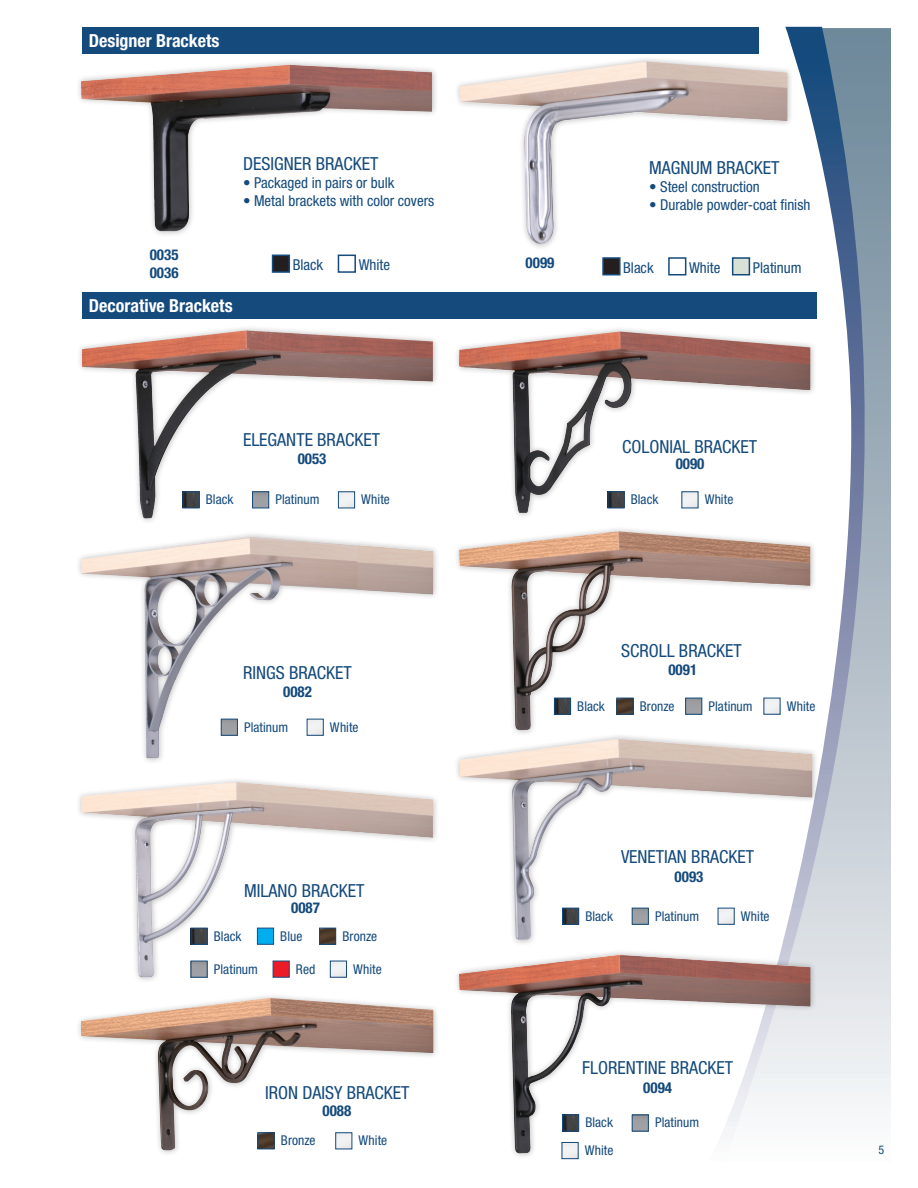
<style>
.page{position:relative;width:918px;height:1188px;background:#fff}
.page>*{position:absolute;margin:0;border:0;box-sizing:border-box;transform-origin:0 0}
.t1{font:condensed 18px "Helvetica Neue";color:#144a7c}
.t2{font:700 condensed 18px "Helvetica Neue";color:#fff}
.t3{font:condensed 15px "Helvetica Neue";color:#144a7c}
.t4{font:700 condensed 15px "Helvetica Neue";color:#144a7c}
.t5{font:condensed 13.5px "Helvetica Neue";letter-spacing:.005em;color:#144a7c}
.t6{font:condensed 12px "Helvetica Neue";color:#144a7c}
</style>
<div class="page">
<img style="left:459px;top:62px;width:249px;height:182px">
<div style="left:82px;top:27px;width:676px;height:27px;background:#144a7c"></div>
<svg style="left:708px;top:27px;width:183px;height:1082px"></svg>
<div style="left:453px;top:949px;width:364px;height:211px;background:#231f20;opacity:.3"></div>
<img style="left:459px;top:955px;width:351px;height:199px">
<div style="left:453px;top:733px;width:366px;height:213px;background:#231f20;opacity:.3"></div>
<img style="left:459px;top:739px;width:353px;height:201px">
<div style="left:454px;top:526px;width:363px;height:210px;background:#fff"></div>
<img style="left:459px;top:531px;width:351px;height:199px">
<div style="left:453px;top:326px;width:364px;height:193px;background:#231f20;opacity:.3"></div>
<img style="left:459px;top:332px;width:351px;height:182px">
<img style="left:81px;top:998px;width:352px;height:152px">
<img style="left:81px;top:782px;width:352px;height:195px">
<div style="left:76px;top:325px;width:363px;height:200px;background:#231f20;opacity:.3"></div>
<img style="left:82px;top:331px;width:163px;height:187px">
<div style="left:75px;top:59px;width:364px;height:179px;background:#231f20;opacity:.3"></div>
<img style="left:81px;top:65px;width:207px;height:162px">
<div style="left:75px;top:531px;width:365px;height:233px;background:#231f20;opacity:.3"></div>
<img style="left:81px;top:537px;width:169px;height:221px">
<img style="left:357px;top:545px;width:76px;height:50px">
<div style="left:433px;top:202px;width:14px;height:66px;background:#fff"></div>
<div style="left:82px;top:292px;width:734px;height:27px;background:#144a7c"></div>
<div style="left:272px;top:255px;width:18px;height:18px;background:#231f20;border:2px solid #144a7c"></div>
<div style="left:338px;top:255px;width:18px;height:18px;border:2px solid #144a7c"></div>
<div style="left:602px;top:257px;width:19px;height:18px;background:#231f20;border:2px solid #144a7c"></div>
<div style="left:668px;top:257px;width:18px;height:18px;border:2px solid #144a7c"></div>
<div style="left:732px;top:257px;width:18px;height:18px;background:#d9e1d7;border:2px solid #144a7c"></div>
<img style="left:610px;top:493px;width:12px;height:13px">
<div style="left:608px;top:491px;width:16px;height:17px;border:1px solid #144a7c"></div>
<img style="left:185px;top:493px;width:12px;height:13px">
<div style="left:183px;top:491px;width:16px;height:17px;border:1px solid #144a7c"></div>
<img style="left:564px;top:910px;width:13px;height:13px">
<div style="left:562px;top:908px;width:17px;height:17px;border:1px solid #144a7c"></div>
<img style="left:564px;top:1117px;width:13px;height:13px">
<div style="left:562px;top:1115px;width:17px;height:17px;border:1px solid #144a7c"></div>
<img style="left:556px;top:700px;width:13px;height:13px">
<div style="left:554px;top:698px;width:17px;height:17px;border:1px solid #144a7c"></div>
<img style="left:193px;top:930px;width:13px;height:13px">
<div style="left:191px;top:928px;width:17px;height:17px;border:1px solid #144a7c"></div>
<img style="left:619px;top:700px;width:13px;height:13px">
<div style="left:617px;top:698px;width:17px;height:17px;border:1px solid #144a7c"></div>
<img style="left:260px;top:1134px;width:13px;height:13px">
<div style="left:258px;top:1132px;width:17px;height:17px;border:1px solid #144a7c"></div>
<div style="left:257px;top:928px;width:17px;height:17px;background:#00aeef;border:1px solid #144a7c"></div>
<img style="left:321px;top:930px;width:13px;height:13px">
<div style="left:319px;top:928px;width:17px;height:17px;border:1px solid #144a7c"></div>
<img style="left:254px;top:493px;width:13px;height:13px">
<div style="left:252px;top:491px;width:17px;height:17px;border:1px solid #144a7c"></div>
<img style="left:634px;top:910px;width:13px;height:13px">
<div style="left:632px;top:908px;width:17px;height:17px;border:1px solid #144a7c"></div>
<img style="left:634px;top:1117px;width:13px;height:13px">
<div style="left:632px;top:1115px;width:17px;height:17px;border:1px solid #144a7c"></div>
<img style="left:687px;top:700px;width:13px;height:13px">
<div style="left:685px;top:698px;width:17px;height:17px;border:1px solid #144a7c"></div>
<img style="left:193px;top:963px;width:13px;height:13px">
<div style="left:191px;top:961px;width:17px;height:17px;border:1px solid #144a7c"></div>
<div style="left:273px;top:961px;width:17px;height:17px;background:#eb1c27;border:1px solid #144a7c"></div>
<img style="left:223px;top:721px;width:13px;height:13px">
<div style="left:221px;top:719px;width:17px;height:17px;border:1px solid #144a7c"></div>
<img style="left:683px;top:493px;width:13px;height:13px">
<img style="left:340px;top:493px;width:13px;height:13px">
<div style="left:338px;top:491px;width:17px;height:17px;border:1px solid #144a7c"></div>
<img style="left:720px;top:910px;width:13px;height:13px">
<div style="left:718px;top:908px;width:17px;height:17px;border:1px solid #144a7c"></div>
<img style="left:564px;top:1144px;width:13px;height:13px">
<div style="left:562px;top:1142px;width:17px;height:17px;border:1px solid #144a7c"></div>
<img style="left:766px;top:700px;width:12px;height:13px">
<div style="left:764px;top:698px;width:16px;height:17px;border:1px solid #144a7c"></div>
<img style="left:337px;top:1134px;width:13px;height:13px">
<div style="left:335px;top:1132px;width:17px;height:17px;border:1px solid #144a7c"></div>
<img style="left:332px;top:963px;width:13px;height:13px">
<div style="left:330px;top:961px;width:17px;height:17px;border:1px solid #144a7c"></div>
<img style="left:309px;top:721px;width:13px;height:13px">
<div style="left:307px;top:719px;width:17px;height:17px;border:1px solid #144a7c"></div>
<p class="t2" style="left:89px;top:30px;width:132px">Designer Brackets</p>
<p class="t1" style="left:243px;top:153px;width:137px">DESIGNER BRACKET</p>
<p class="t3" style="left:243px;top:174px;width:153px">• Packaged in pairs or bulk</p>
<p class="t3" style="left:243px;top:192px;width:193px">• Metal brackets with color covers</p>
<p class="t4" style="left:150px;top:246px;width:30px">0035</p>
<p class="t4" style="left:150px;top:264px;width:30px">0036</p>
<p class="t2" style="left:89px;top:295px;width:145px">Decorative Brackets</p>
<p class="t3" style="left:293px;top:256px;width:32px">Black</p>
<p class="t3" style="left:359px;top:256px;width:33px">White</p>
<p class="t4" style="left:526px;top:254px;width:30px">0099</p>
<p class="t1" style="left:649px;top:157px;width:132px">MAGNUM BRACKET</p>
<p class="t3" style="left:649px;top:178px;width:112px">• Steel construction</p>
<p class="t3" style="left:649px;top:196px;width:163px">• Durable powder-coat finish</p>
<p class="t3" style="left:623px;top:259px;width:32px">Black</p>
<p class="t3" style="left:689px;top:259px;width:33px">White</p>
<p class="t3" style="left:753px;top:259px;width:50px">Platinum</p>
<p class="t1" style="left:243px;top:429px;width:139px">ELEGANTE BRACKET</p>
<p class="t1" style="left:622px;top:436px;width:137px">COLONIAL BRACKET</p>
<p class="t4" style="left:298px;top:450px;width:30px">0053</p>
<p class="t4" style="left:676px;top:454px;width:30px">0090</p>
<p class="t5" style="left:206px;top:492px;width:29px">Black</p>
<p class="t5" style="left:631px;top:492px;width:29px">Black</p>
<p class="t5" style="left:275px;top:492px;width:46px">Platinum</p>
<p class="t5" style="left:361px;top:492px;width:30px">White</p>
<p class="t5" style="left:705px;top:492px;width:30px">White</p>
<p class="t1" style="left:243px;top:663px;width:110px">RINGS BRACKET</p>
<p class="t4" style="left:283px;top:682px;width:30px">0082</p>
<p class="t5" style="left:244px;top:719px;width:46px">Platinum</p>
<p class="t5" style="left:330px;top:719px;width:30px">White</p>
<p class="t1" style="left:244px;top:880px;width:122px">MILANO BRACKET</p>
<p class="t5" style="left:214px;top:928px;width:29px">Black</p>
<p class="t4" style="left:291px;top:898px;width:30px">0087</p>
<p class="t5" style="left:280px;top:928px;width:24px">Blue</p>
<p class="t5" style="left:342px;top:928px;width:36px">Bronze</p>
<p class="t5" style="left:214px;top:961px;width:46px">Platinum</p>
<p class="t5" style="left:296px;top:961px;width:21px">Red</p>
<p class="t5" style="left:353px;top:961px;width:30px">White</p>
<p class="t1" style="left:265px;top:1082px;width:146px">IRON DAISY BRACKET</p>
<p class="t4" style="left:323px;top:1102px;width:30px">0088</p>
<p class="t5" style="left:281px;top:1133px;width:36px">Bronze</p>
<p class="t5" style="left:359px;top:1133px;width:30px">White</p>
<p class="t5" style="left:577px;top:698px;width:29px">Black</p>
<p class="t1" style="left:621px;top:641px;width:122px">SCROLL BRACKET</p>
<p class="t4" style="left:668px;top:660px;width:30px">0091</p>
<p class="t5" style="left:640px;top:698px;width:36px">Bronze</p>
<p class="t5" style="left:709px;top:698px;width:46px">Platinum</p>
<p class="t5" style="left:787px;top:698px;width:30px">White</p>
<p class="t1" style="left:621px;top:846px;width:135px">VENETIAN BRACKET</p>
<p class="t5" style="left:585px;top:908px;width:29px">Black</p>
<p class="t4" style="left:675px;top:868px;width:30px">0093</p>
<p class="t5" style="left:655px;top:908px;width:46px">Platinum</p>
<p class="t5" style="left:741px;top:908px;width:30px">White</p>
<p class="t1" style="left:582px;top:1057px;width:153px">FLORENTINE BRACKET</p>
<p class="t5" style="left:585px;top:1115px;width:29px">Black</p>
<p class="t5" style="left:585px;top:1142px;width:30px">White</p>
<p class="t4" style="left:643px;top:1079px;width:30px">0094</p>
<p class="t5" style="left:655px;top:1115px;width:46px">Platinum</p>
<p class="t6" style="left:878px;top:1142px;width:7px">5</p>
</div>
